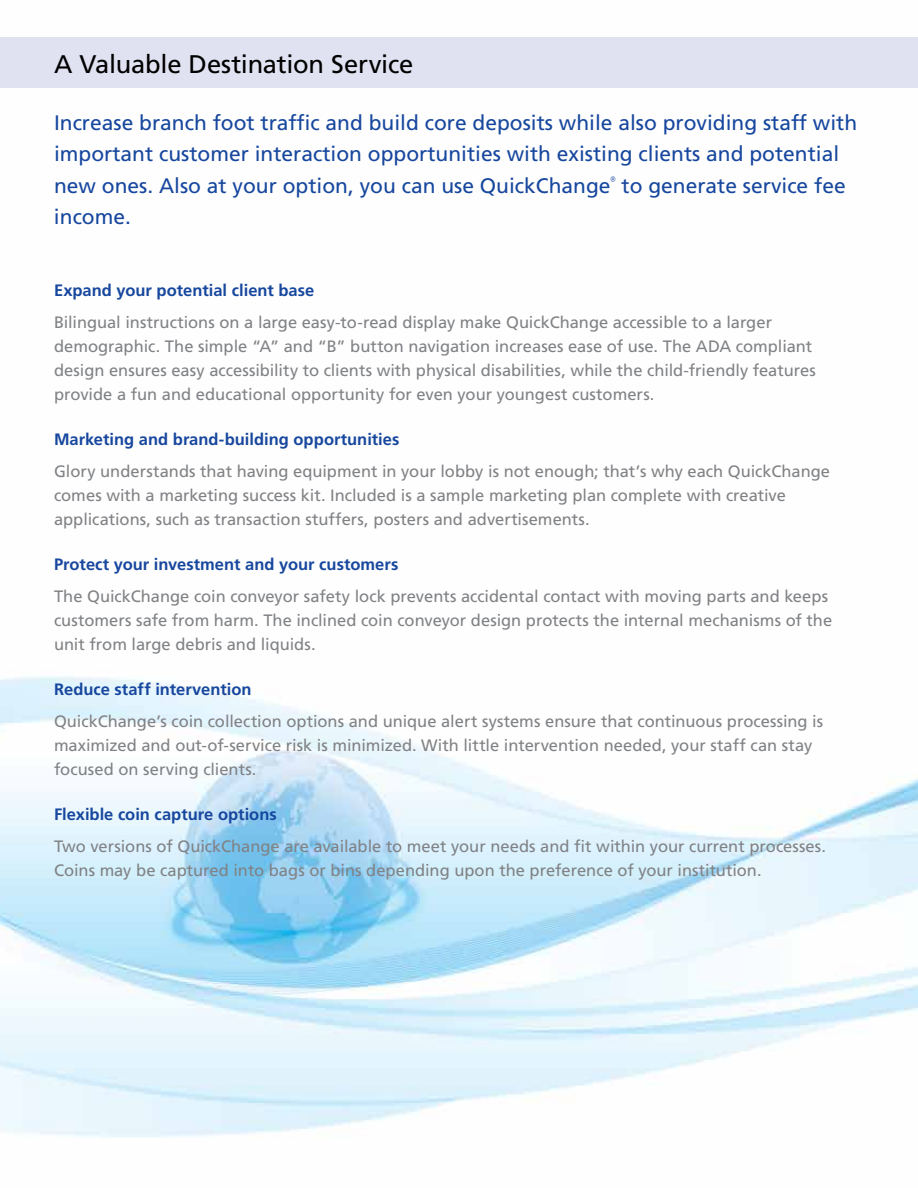
<style>
.page{position:relative;width:918px;height:1188px;background:#fff}
.page>*{position:absolute;margin:0;border:0;box-sizing:border-box;transform-origin:0 0}
.t1{font:25.5px "Frutiger LT Std";letter-spacing:-.01em;color:#000}
.t2{font:21px/31.5px "Frutiger LT Std";color:#17479e}
.t3{font:16.5px/24px "Frutiger LT Std";color:#808285}
.t4{font:700 16.5px "Frutiger LT Std";color:#17479e}
</style>
<div class="page">
<img style="left:0;top:87px;width:918px;height:1051px">
<div style="left:0;top:37px;width:918px;height:50px;background:#e0e1f1"></div>
<h1 class="t1" style="left:54px;top:49px;width:361px">A Valuable Destination Service</h1>
<p class="t2" style="left:54px;top:107px;width:805px">Increase branch foot traffic and build core deposits while also providing staff with important customer interaction opportunities with existing clients and potential new ones. Also at your option, you can use QuickChange<sup>®</sup> to generate service fee income.</p>
<p class="t4" style="left:54px;top:280px;width:262px">Expand your potential client base</p>
<p class="t3" style="left:54px;top:311px;width:763px">Bilingual instructions on a large easy-to-read display make QuickChange accessible to a larger demographic. The simple “A” and “B” button navigation increases ease of use. The ADA compliant design ensures easy accessibility to clients with physical disabilities, while the child-friendly features provide a fun and educational opportunity for even your youngest customers.</p>
<p class="t4" style="left:54px;top:429px;width:347px">Marketing and brand-building opportunities</p>
<p class="t3" style="left:54px;top:460px;width:778px">Glory understands that having equipment in your lobby is not enough; that’s why each QuickChange comes with a marketing success kit. Included is a sample marketing plan complete with creative applications, such as transaction stuffers, posters and advertisements.</p>
<p class="t4" style="left:54px;top:554px;width:346px">Protect your investment and your customers</p>
<p class="t3" style="left:54px;top:585px;width:780px">The QuickChange coin conveyor safety lock prevents accidental contact with moving parts and keeps customers safe from harm. The inclined coin conveyor design protects the internal mechanisms of the unit from large debris and liquids.</p>
<p class="t4" style="left:54px;top:680px;width:199px">Reduce staff intervention</p>
<p class="t3" style="left:54px;top:710px;width:771px">QuickChange’s coin collection options and unique alert systems ensure that continuous processing is maximized and out-of-service risk is minimized. With little intervention needed, your staff can stay focused on serving clients.</p>
<p class="t4" style="left:54px;top:805px;width:224px">Flexible coin capture options</p>
<p class="t3" style="left:54px;top:835px;width:774px">Two versions of QuickChange are available to meet your needs and fit within your current processes.<br>Coins may be captured into bags or bins depending upon the preference of your institution.</p>
</div>
